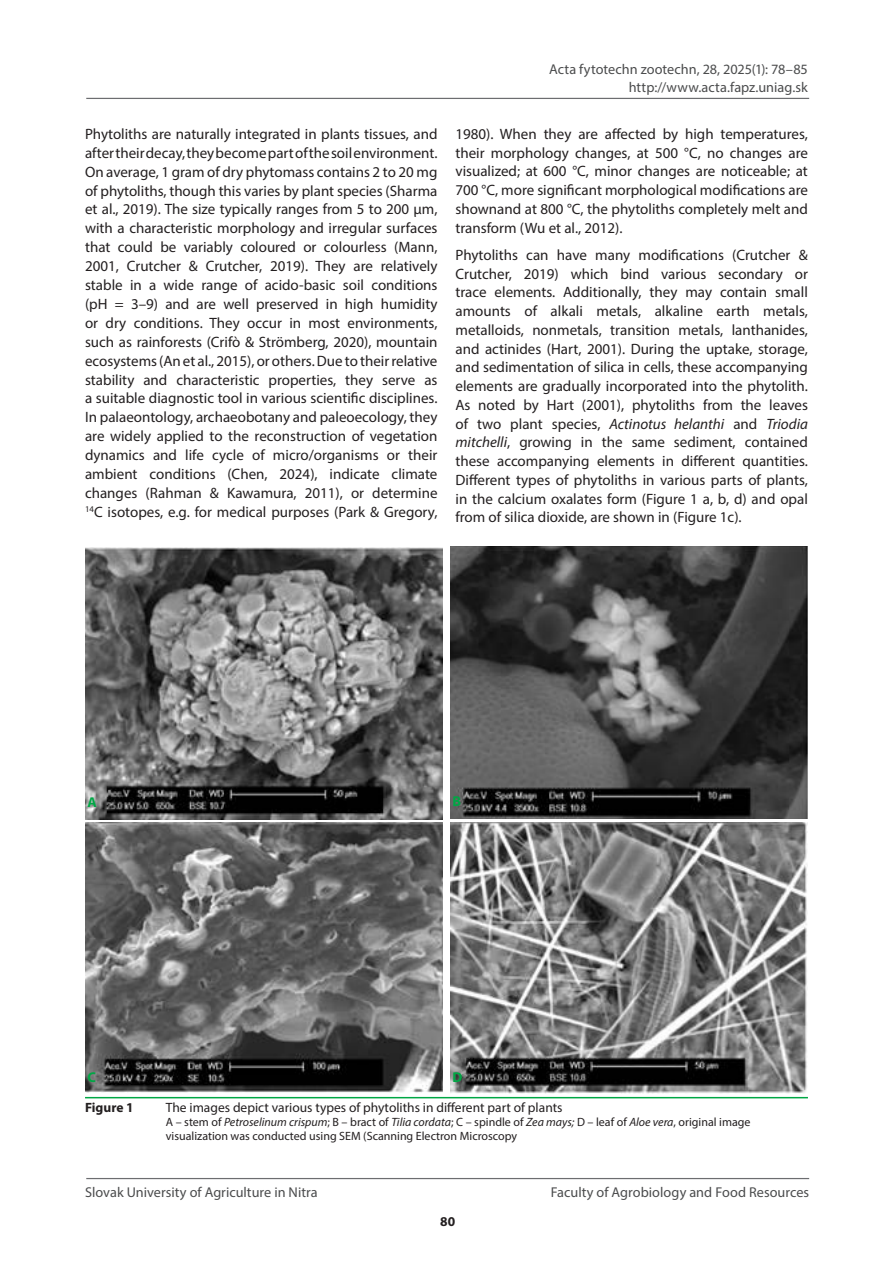
<style>
.page{position:relative;width:893px;height:1263px;background:#fff}
.page>*{position:absolute;margin:0;border:0;box-sizing:border-box;transform-origin:0 0}
.odstavec_anglic{font:15px/18.9px "Myriad Pro";color:#231f20;text-align:justify}
.t1{font:14.25px/17.1px "Myriad Pro";color:#4b4c4d;text-align:right}
.blok_slov{font:700 14.25px "Myriad Pro";color:#00a745}
.obrazok{font:13.5px "Myriad Pro";color:#231f20}
.obrazok-2{font:700 13.5px "Myriad Pro";color:#231f20}
.obrazok_poznamky{font:12px "Myriad Pro";color:#231f20}
.s1{font-style:italic}
</style>
<div class="page">
<hr style="left:86px;top:98px;width:723px;height:1px;background:#6c6d70">
<hr style="left:86px;top:1178px;width:723px;height:1px;background:#6c6d70">
<img style="left:85px;top:547px;width:358px;height:273px">
<img style="left:85px;top:823px;width:358px;height:270px">
<hr style="left:85px;top:1097px;width:723px;height:1px;background:#00a745">
<img style="left:450px;top:547px;width:358px;height:272px">
<img style="left:450px;top:822px;width:358px;height:271px">
<p class="t1" style="left:549px;top:61px;width:260px">Acta fytotechn zootechn, 28, 2025(1): 78–85 http://www.acta.fapz.uniag.sk</p>
<p class="odstavec_anglic" style="left:85px;top:124px;width:354px">Phytoliths are naturally integrated in plants tissues, and after their decay, they become part of the soil environment.<br>On average, 1 gram of dry phytomass contains 2 to 20 mg of phytoliths, though this varies by plant species (Sharma et al., 2019). The size typically ranges from 5 to 200 μm, with a characteristic morphology and irregular surfaces that could be variably coloured or colourless (Mann, 2001, Crutcher &amp; Crutcher, 2019). They are relatively stable in a wide range of acido-basic soil conditions (pH = 3–9) and are well preserved in high humidity or dry conditions. They occur in most environments, such as rainforests (Crifò &amp; Strömberg, 2020), mountain ecosystems (An et al., 2015), or others. Due to their relative stability and characteristic properties, they serve as a suitable diagnostic tool in various scientific disciplines.<br>In palaeontology, archaeobotany and paleoecology, they are widely applied to the reconstruction of vegetation dynamics and life cycle of micro/organisms or their ambient conditions (Chen, 2024), indicate climate changes (Rahman &amp; Kawamura, 2011), or determine <sup>14</sup>C isotopes, e.g. for medical purposes (Park &amp; Gregory,</p>
<p class="odstavec_anglic" style="left:455px;top:124px;width:354px">1980). When they are affected by high temperatures, their morphology changes, at 500 °C, no changes are visualized; at 600 °C, minor changes are noticeable; at 700 °C, more significant morphological modifications are shownand at 800 °C, the phytoliths completely melt and transform (Wu et al., 2012).</p>
<p class="odstavec_anglic" style="left:455px;top:245px;width:354px">Phytoliths can have many modifications (Crutcher &amp; Crutcher, 2019) which bind various secondary or trace elements. Additionally, they may contain small amounts of alkali metals, alkaline earth metals, metalloids, nonmetals, transition metals, lanthanides, and actinides (Hart, 2001). During the uptake, storage, and sedimentation of silica in cells, these accompanying elements are gradually incorporated into the phytolith.<br>As noted by Hart (2001), phytoliths from the leaves of two plant species, <span class="s1">Actinotus helanthi</span> and <span class="s1">Triodia mitchelli</span>, growing in the same sediment, contained these accompanying elements in different quantities.<br>Different types of phytoliths in various parts of plants, in the calcium oxalates form (Figure 1 a, b, d) and opal from of silica dioxide, are shown in (Figure 1c).</p>
<p class="blok_slov" style="left:87px;top:793px;width:11px">A</p>
<p class="blok_slov" style="left:452px;top:792px;width:10px">B</p>
<p class="blok_slov" style="left:452px;top:1067px;width:11px">D</p>
<p class="blok_slov" style="left:87px;top:1068px;width:10px">C</p>
<p class="obrazok-2" style="left:85px;top:1098px;width:50px">Figure 1</p>
<p class="obrazok" style="left:166px;top:1099px;width:398px">The images depict various types of phytoliths in different part of plants</p>
<p class="obrazok_poznamky" style="left:166px;top:1114px;width:586px">A – stem of <span class="s1">Petroselinum crispum</span>; B – bract of <span class="s1">Tilia cordata</span>; C – spindle of <span class="s1">Zea mays;</span> D – leaf of <span class="s1">Aloe vera</span>, original image</p>
<p class="obrazok_poznamky" style="left:166px;top:1129px;width:353px">visualization was conducted using SEM (Scanning Electron Microscopy</p>
<p class="t1" style="left:85px;top:1183px;width:234px">Slovak University of Agriculture in Nitra</p>
<p class="t1" style="left:551px;top:1183px;width:260px">Faculty of Agrobiology and Food Resources</p>
<p class="obrazok-2" style="left:440px;top:1212px;width:17px">80</p>
</div>
